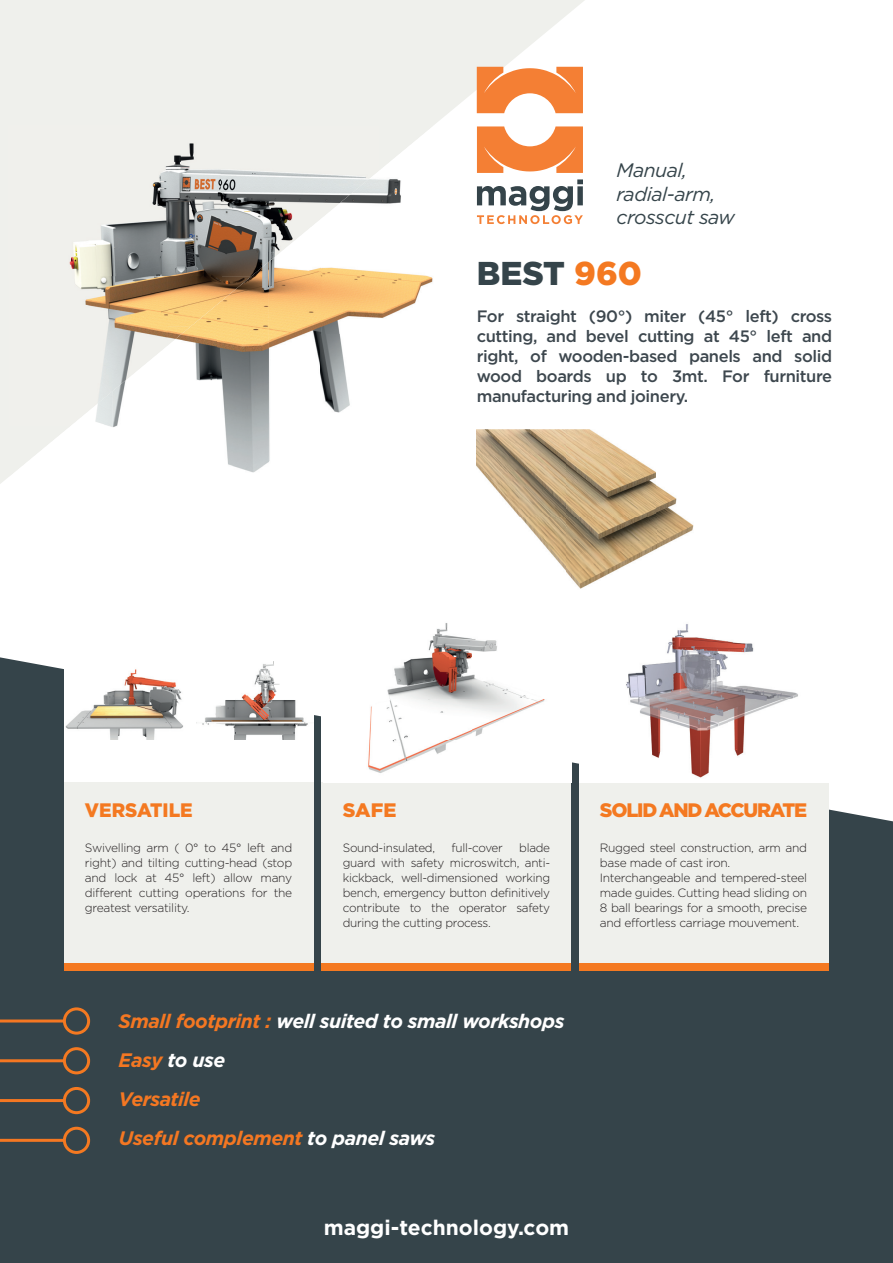
<style>
.page{position:relative;width:893px;height:1263px;background:#fff}
.page>*{position:absolute;margin:0;border:0;box-sizing:border-box;transform-origin:0 0}
.t1{font:900 33px "Gotham";color:#35444a}
.t2{font:700 21px "Gotham";color:#fff}
.t3{font:italic 700 19.5px/39px "Gotham";letter-spacing:-.025em;color:#f47722}
.t4{font:italic 19.5px/23.4px "Gotham";letter-spacing:-.025em;color:#35444a}
.t5{font:900 19.5px "Gotham";letter-spacing:-.06em;color:#f47921}
.t6{font:900 19.5px "Gotham";color:#f47921;scale:.96 1}
.t7{font:500 16.5px/19.8px "Gotham";letter-spacing:-.025em;color:#3d474e;text-align:justify}
.t8{font:300 12px/15px "Gotham";letter-spacing:-.025em;color:#231f20;text-align:justify}
.s1{color:#f47921}
.s2{color:#fff}
</style>
<div class="page">
<svg style="left:0;top:0;width:585px;height:484px;fill:#eff0ec"></svg>
<div style="left:0;top:657px;width:893px;height:606px;background:#35444a"></div>
<svg style="left:477px;top:179px;width:106px;height:45px"></svg>
<svg style="left:477px;top:126px;width:106px;height:47px"></svg>
<svg style="left:477px;top:67px;width:106px;height:46px"></svg>
<div style="left:64px;top:782px;width:249px;height:188px;background:#eff0ec"></div>
<div style="left:322px;top:782px;width:249px;height:188px;background:#eff0ec"></div>
<div style="left:579px;top:782px;width:250px;height:188px;background:#eff0ec"></div>
<div style="left:64px;top:617px;width:249px;height:165px;background:#fff"></div>
<img style="left:323px;top:623px;width:248px;height:159px">
<img style="left:580px;top:624px;width:248px;height:158px">
<div style="left:64px;top:963px;width:249px;height:7px;background:#f47921"></div>
<div style="left:322px;top:963px;width:249px;height:7px;background:#f47921"></div>
<div style="left:579px;top:963px;width:250px;height:7px;background:#f47921"></div>
<hr style="left:0;top:1019px;width:64px;height:3px;background:#f47722">
<div style="left:63px;top:1007px;width:27px;height:27px;border:3px solid #f47921;border-radius:50%"></div>
<hr style="left:0;top:1059px;width:64px;height:3px;background:#f47722">
<div style="left:63px;top:1047px;width:27px;height:27px;border:3px solid #f47921;border-radius:50%"></div>
<hr style="left:0;top:1099px;width:64px;height:3px;background:#f47722">
<div style="left:63px;top:1087px;width:27px;height:27px;border:3px solid #f47921;border-radius:50%"></div>
<hr style="left:0;top:1139px;width:64px;height:3px;background:#f47722">
<div style="left:63px;top:1127px;width:27px;height:27px;border:3px solid #f47921;border-radius:50%"></div>
<img style="left:321px;top:126px;width:156px;height:358px">
<img style="left:269px;top:226px;width:52px;height:258px">
<img style="left:217px;top:277px;width:52px;height:207px">
<img style="left:165px;top:327px;width:52px;height:157px">
<img style="left:113px;top:427px;width:52px;height:57px">
<img style="left:9px;top:427px;width:104px;height:57px">
<img style="left:9px;top:126px;width:212px;height:150px">
<img style="left:221px;top:126px;width:159px;height:100px">
<img style="left:380px;top:126px;width:53px;height:44px">
<img style="left:221px;top:226px;width:91px;height:51px">
<img style="left:9px;top:276px;width:159px;height:151px">
<img style="left:168px;top:276px;width:83px;height:51px">
<img style="left:168px;top:326px;width:23px;height:19px">
<img style="left:9px;top:427px;width:60px;height:50px">
<img style="left:477px;top:429px;width:217px;height:160px">
<img style="left:66px;top:669px;width:117px;height:70px">
<img style="left:196px;top:661px;width:112px;height:78px">
<h3 class="t4" style="left:617px;top:159px;width:120px">Manual, radial-arm, crosscut saw</h3>
<h1 class="t1" style="left:477px;top:254px;width:167px">BEST <span class="s1">960</span></h1>
<h3 class="t7" style="left:477px;top:306px;width:357px">For straight (90°) miter (45° left) cross cutting, and bevel cutting at 45° left and right, of wooden-based panels and solid wood boards up to 3mt. For furniture manufacturing and joinery.</h3>
<h3 class="t6" style="left:85px;top:799px;width:114px">VERSATILE</h3>
<p class="t8" style="left:85px;top:840px;width:209px">Swivelling arm ( 0° to 45° left and right) and tilting cutting-head (stop and lock at 45° left) allow many different cutting operations for the greatest versatility.</p>
<h3 class="t5" style="left:343px;top:799px;width:55px">SAFE</h3>
<p class="t8" style="left:343px;top:840px;width:94px">Sound-insulated,</p>
<p class="t8" style="left:452px;top:840px;width:53px">full-cover</p>
<p class="t8" style="left:343px;top:840px;width:209px;text-indent:176px">blade guard with safety microswitch, anti&shy;kickback, well-dimensioned working bench, emergency button definitively contribute to the operator safety during the cutting process.</p>
<h3 class="t5" style="left:600px;top:799px;width:209px">SOLID AND ACCURATE</h3>
<p class="t8" style="left:600px;top:840px;width:209px;text-align:left">Rugged steel construction, arm and base made of cast iron.<br>Interchangeable and tempered-steel made guides. Cutting head sliding on 8 ball bearings for a smooth, precise and effortless carriage mouvement.</p>
<h3 class="t3" style="left:119px;top:1001px;width:447px">Small footprint : <span class="s2">well suited to small workshops<br></span>Easy <span class="s2">to use<br></span>Versatile<br>Useful complement <span class="s2">to panel saws</span></h3>
<h2 class="t2" style="left:324px;top:1215px;width:247px">maggi-technology.com</h2>
</div>
